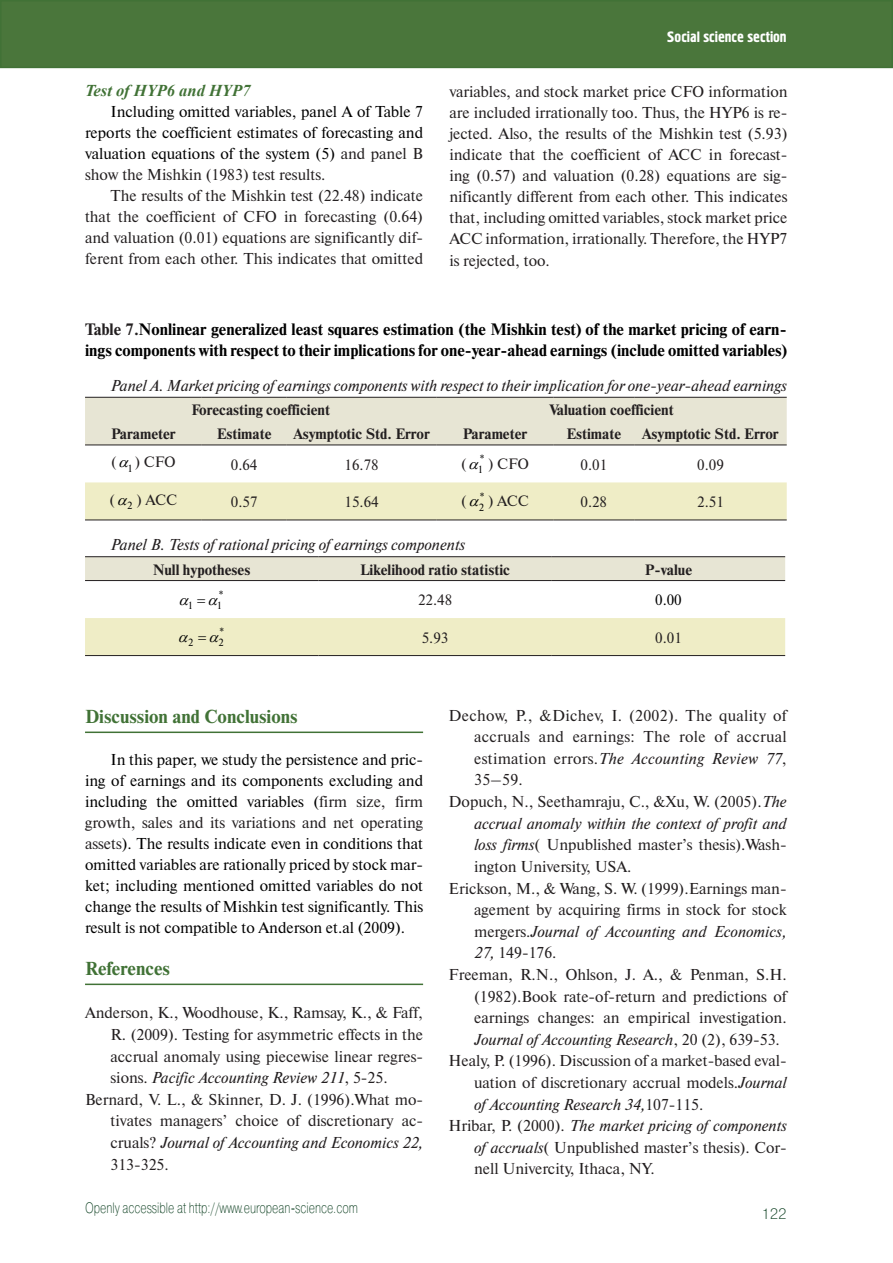
<style>
.page{position:relative;width:893px;height:1263px;background:#fff}
.page>*{position:absolute;margin:0;border:0;box-sizing:border-box;transform-origin:0 0}
.Заголовок{font:700 18.75px "Newton C";color:#417236}
.Заголовок_таблицы{font:700 16.5px/21px "Newton C";color:#000}
.Подзаголовок{font:italic 700 16.5px "Times New Roman";color:#417236}
.Литература{font:15.75px/21.6px "Newton C";color:#231f20;text-align:justify}
.Текст_статьи{font:15.75px/21px "Newton C";color:#000;text-align:justify}
.Текст_статьи-2{font:15.75px/21px "Newton C";color:#231f20;text-align:justify}
.Текст_статьи-3{font:italic 15.75px "Newton C";color:#231f20}
.Table_text{font:700 15px "Newton C";color:#231f20}
.Table_text-2{font:15px "Newton C";color:#231f20}
.t1{font:15px "Pragmatica Light C";color:#0b3e1f;scale:.75 1}
.t2{font:15px "Hermes C";color:#fff}
.Table_text-3{font:15px "Newton C";color:#000}
.t3{font:15px "Pragmatica Light C";color:#0b3e1f}
.t4{font:10.5px/10.8px "Newton C";color:#000}
.s1{color:#231f20}
.s2{font-style:italic}
</style>
<div class="page">
<div style="left:1px;top:1px;width:891px;height:66px;background:#4a763b"></div>
<div style="left:0;top:0;width:893px;height:68px;border:2px solid #417236"></div>
<hr style="left:85px;top:731px;width:338px;height:2px;background:#417236">
<hr style="left:85px;top:983px;width:338px;height:2px;background:#417236">
<div style="left:85px;top:398px;width:702px;height:47px;background:#e7e5d4"></div>
<hr style="left:85px;top:397px;width:117px;height:1px;background:#231f20">
<hr style="left:202px;top:397px;width:85px;height:1px;background:#231f20">
<hr style="left:287px;top:397px;width:150px;height:1px;background:#231f20">
<hr style="left:437px;top:397px;width:116px;height:1px;background:#231f20">
<hr style="left:553px;top:397px;width:81px;height:1px;background:#231f20">
<hr style="left:634px;top:397px;width:153px;height:1px;background:#231f20">
<hr style="left:85px;top:445px;width:117px;height:1px;background:#231f20">
<hr style="left:202px;top:445px;width:85px;height:1px;background:#231f20">
<hr style="left:287px;top:445px;width:150px;height:1px;background:#231f20">
<hr style="left:437px;top:445px;width:116px;height:1px;background:#231f20">
<hr style="left:553px;top:445px;width:81px;height:1px;background:#231f20">
<hr style="left:634px;top:445px;width:153px;height:1px;background:#231f20">
<hr style="left:85px;top:520px;width:117px;height:1px;background:#231f20">
<hr style="left:202px;top:520px;width:85px;height:1px;background:#231f20">
<hr style="left:287px;top:520px;width:150px;height:1px;background:#231f20">
<hr style="left:437px;top:520px;width:116px;height:1px;background:#231f20">
<hr style="left:553px;top:520px;width:81px;height:1px;background:#231f20">
<hr style="left:634px;top:520px;width:153px;height:1px;background:#231f20">
<div style="left:85px;top:557px;width:700px;height:23px;background:#e7e5d4"></div>
<hr style="left:85px;top:556px;width:233px;height:1px;background:#231f20">
<hr style="left:318px;top:556px;width:234px;height:1px;background:#231f20">
<hr style="left:552px;top:556px;width:233px;height:1px;background:#231f20">
<hr style="left:85px;top:580px;width:233px;height:1px;background:#231f20">
<hr style="left:318px;top:580px;width:234px;height:1px;background:#231f20">
<hr style="left:552px;top:580px;width:233px;height:1px;background:#231f20">
<hr style="left:85px;top:655px;width:233px;height:1px;background:#231f20">
<hr style="left:318px;top:655px;width:234px;height:1px;background:#231f20">
<hr style="left:552px;top:655px;width:233px;height:1px;background:#231f20">
<div style="left:85px;top:482px;width:702px;height:38px;background:#efedc6"></div>
<div style="left:85px;top:618px;width:700px;height:37px;background:#efedc6"></div>
<p class="Подзаголовок" style="left:85px;top:79px;width:167px">Test of HYP6 and HYP7</p>
<p class="Текст_статьи" style="left:85px;top:101px;width:340px;text-indent:26px">Including omitted variables, panel A of Table 7 reports the coefficient estimates of forecasting and valuation equations of the system (5) <span class="s1">and panel B show the Mishkin (1983) test results.</span></p>
<p class="Текст_статьи-2" style="left:85px;top:185px;width:340px;text-indent:26px">The results of the Mishkin test (22.48) indicate that the coefficient of CFO in forecasting (0.64) and valuation (0.01) equations are significantly dif&shy;ferent from each other. This indicates that omitted</p>
<p class="t2" style="left:667px;top:29px;width:121px">Social science section</p>
<p class="Текст_статьи-2" style="left:449px;top:82px;width:340px">variables, and stock market price CFO information are included irrationally too. Thus, the HYP6 is re&shy;jected. Also, the results of the Mishkin test (5.93) indicate that the coefficient of ACC in forecast&shy;ing (0.57) and valuation (0.28) equations are sig&shy;nificantly different from each other. This indicates that, including omitted variables, stock market price ACC information, irrationally. Therefore, the HYP7 is rejected, too.</p>
<p class="Заголовок_таблицы" style="left:85px;top:319px;width:703px"><span class="s1">Table 7.</span>Nonlinear generalized least squares estimation (the Mishkin test) of the market pricing of earn&shy;ings components with respect to their implications for one-year-ahead earnings (include omitted variables)</p>
<p class="Текст_статьи-3" style="left:111px;top:377px;width:678px">Panel A. Market pricing of earnings components with respect to their implication for one-year-ahead earnings</p>
<p class="Table_text" style="left:192px;top:402px;width:140px">Forecasting coefficient</p>
<p class="Table_text" style="left:550px;top:402px;width:126px">Valuation coefficient</p>
<p class="Table_text" style="left:111px;top:425px;width:66px">Parameter</p>
<p class="Table_text" style="left:217px;top:425px;width:56px">Estimate</p>
<p class="Table_text" style="left:293px;top:425px;width:138px">Asymptotic Std. Error</p>
<p class="Table_text" style="left:463px;top:425px;width:66px">Parameter</p>
<p class="Table_text" style="left:566px;top:425px;width:56px">Estimate</p>
<p class="Table_text" style="left:642px;top:425px;width:138px">Asymptotic Std. Error</p>
<p class="Table_text-2" style="left:111px;top:454px;width:7px">(</p>
<p class="t4" style="left:128px;top:462px;width:7px">1</p>
<p class="Table_text-2" style="left:135px;top:454px;width:42px">) CFO</p>
<p class="Table_text-2" style="left:231px;top:456px;width:28px">0.64</p>
<p class="Table_text-2" style="left:345px;top:456px;width:36px">16.78</p>
<p class="Table_text-2" style="left:461px;top:456px;width:7px">(</p>
<p class="t4" style="left:478px;top:453px;width:8px">*<br>1</p>
<p class="Table_text-2" style="left:488px;top:456px;width:42px">) CFO</p>
<p class="Table_text-2" style="left:580px;top:456px;width:28px">0.01</p>
<p class="Table_text-2" style="left:697px;top:456px;width:28px">0.09</p>
<p class="Table_text-2" style="left:110px;top:492px;width:7px">(</p>
<p class="t4" style="left:127px;top:500px;width:7px">2</p>
<p class="Table_text-2" style="left:137px;top:492px;width:42px">) ACC</p>
<p class="Table_text-2" style="left:231px;top:494px;width:28px">0.57</p>
<p class="Table_text-2" style="left:345px;top:494px;width:36px">15.64</p>
<p class="Table_text-2" style="left:461px;top:493px;width:7px">(</p>
<p class="t4" style="left:479px;top:491px;width:7px">*<br>2</p>
<p class="Table_text-2" style="left:488px;top:493px;width:42px">) ACC</p>
<p class="Table_text-2" style="left:580px;top:494px;width:28px">0.28</p>
<p class="Table_text-2" style="left:697px;top:494px;width:28px">2.51</p>
<p class="Текст_статьи-3" style="left:111px;top:536px;width:356px">Panel B. Tests of rational pricing of earnings components</p>
<p class="Table_text" style="left:153px;top:561px;width:99px">Null hypotheses</p>
<p class="Table_text" style="left:360px;top:561px;width:151px">Likelihood ratio statistic</p>
<p class="Table_text" style="left:645px;top:561px;width:49px">P-value</p>
<p class="t4" style="left:219px;top:589px;width:6px">*</p>
<p class="t4" style="left:188px;top:600px;width:7px">1</p>
<p class="t4" style="left:217px;top:600px;width:7px">1</p>
<p class="Table_text-2" style="left:418px;top:592px;width:36px">22.48</p>
<p class="Table_text-3" style="left:655px;top:592px;width:28px">0.00</p>
<p class="t4" style="left:220px;top:626px;width:6px">*</p>
<p class="t4" style="left:188px;top:637px;width:7px">2</p>
<p class="t4" style="left:219px;top:637px;width:7px">2</p>
<p class="Table_text-2" style="left:422px;top:629px;width:28px">5.93</p>
<p class="Table_text-2" style="left:655px;top:629px;width:28px">0.01</p>
<p class="Заголовок" style="left:85px;top:706px;width:214px">Discussion and Conclusions</p>
<p class="Текст_статьи" style="left:85px;top:749px;width:340px;text-indent:26px">In this paper, we study the persistence and pric&shy;ing of earnings and its components excluding and including the omitted variables (<span class="s1">firm size, firm growth, sales and its variations and net operating assets</span>). The results indicate even in conditions that omitted variables are rationally priced by stock mar&shy;ket; including mentioned omitted variables do not change the results of Mishkin test significantly. This result is not compatible to Anderson et.al (2009).</p>
<p class="Заголовок" style="left:85px;top:958px;width:86px">References</p>
<p class="Литература" style="left:111px;top:1002px;width:314px;text-indent:-26px">Anderson, K., Woodhouse, K., Ramsay, K., &amp; Faff, R. (2009). Testing for asymmetric effects in the accrual anomaly using piecewise linear regres&shy;sions. <span class="s2">Pacific Accounting Review 211</span>, 5-25.</p>
<p class="Литература" style="left:111px;top:1088px;width:314px;text-indent:-26px">Bernard, V. L., &amp; Skinner, D. J. (1996).What mo&shy;tivates managers’ choice of discretionary ac&shy;cruals? <span class="s2">Journal of Accounting and Economics 22, </span>313-325.</p>
<p class="t1" style="left:85px;top:1199px;width:365px">Openly accessible at http://www.european-science.com</p>
<p class="Литература" style="left:474px;top:704px;width:314px;text-indent:-26px">Dechow, P., &amp;Dichev, I. (2002). The quality of accruals and earnings: The role of accrual estimation errors.<span class="s2">The Accounting Review 77</span>, 35–59.</p>
<p class="Литература" style="left:474px;top:791px;width:314px;text-indent:-26px">Dopuch, N., Seethamraju, C., &amp;Xu, W. (2005).<span class="s2">The accrual anomaly within the context of profit and loss firms</span>( Unpublished master’s thesis).Wash&shy;ington University, USA.</p>
<p class="Литература" style="left:474px;top:877px;width:314px;text-indent:-26px">Erickson, M., &amp; Wang, S. W. (1999).Earnings man&shy;agement by acquiring firms in stock for stock mergers.<span class="s2">Journal of Accounting and Economics, 27,</span> 149-176.</p>
<p class="Литература" style="left:474px;top:964px;width:314px;text-indent:-26px">Freeman, R.N., Ohlson, J. A., &amp; Penman, S.H. (1982).Book rate-of-return and predictions of earnings changes: an empirical investigation.<br><span class="s2">Journal of Accounting Research</span>, 20 (2), 639-53.</p>
<p class="Литература" style="left:474px;top:1050px;width:314px;text-indent:-26px">Healy, P. (1996). Discussion of a market-based eval&shy;uation of discretionary accrual models.<span class="s2">Journal of Accounting Research 34,</span>107-115.</p>
<p class="Литература" style="left:474px;top:1115px;width:314px;text-indent:-26px">Hribar, P. (2000). <span class="s2">The market pricing of components of accruals</span>( Unpublished master’s thesis). Cor&shy;nell Univercity, Ithaca, NY.</p>
<p class="t3" style="left:761px;top:1205px;width:27px">122</p>
</div>
